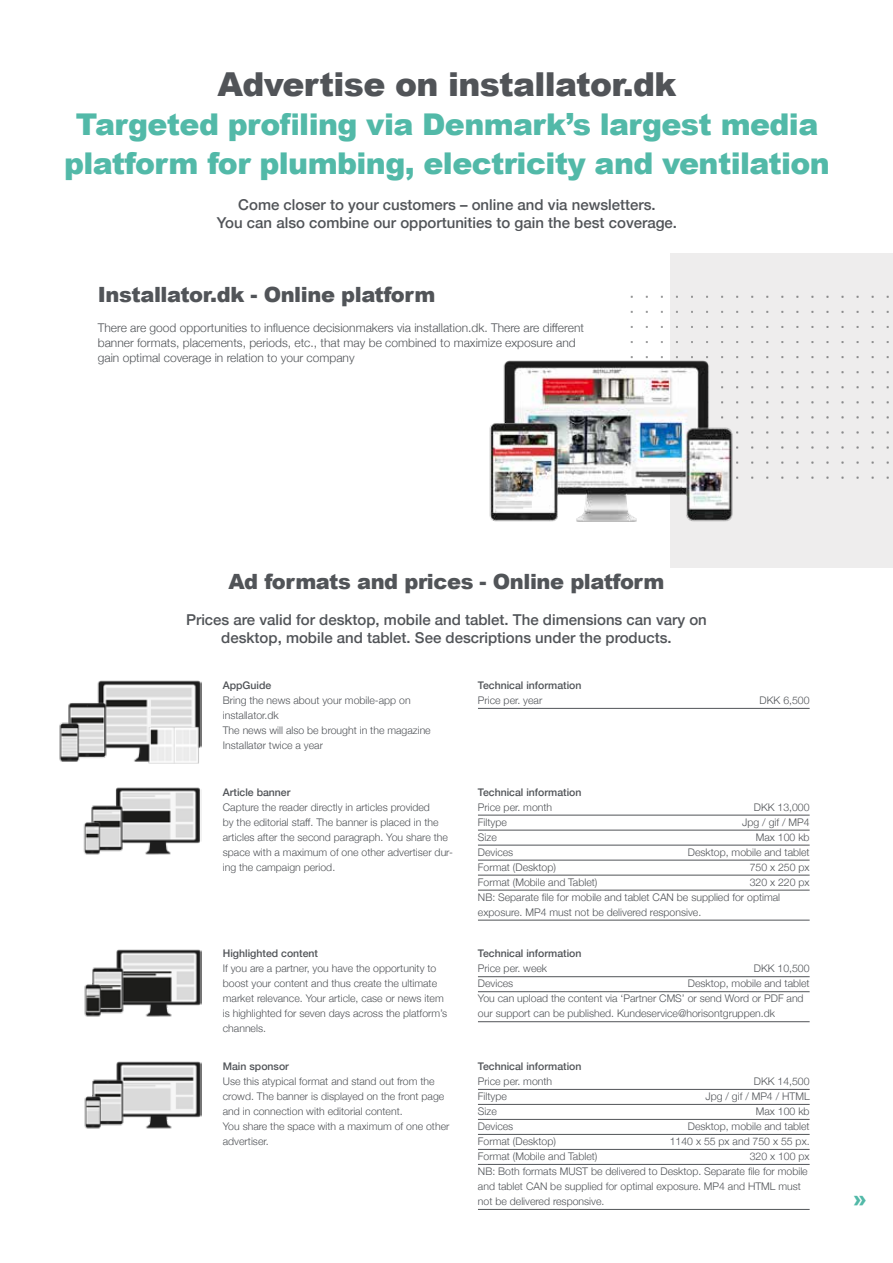
<style>
.page{position:relative;width:893px;height:1263px;background:#fff}
.page>*{position:absolute;margin:0;border:0;box-sizing:border-box;transform-origin:0 0}
.t1{font:900 33px "Arial";letter-spacing:-.02em;color:#515458}
.t2{font:900 30px/39px "Arial";letter-spacing:-.02em;color:#52b9a8;text-align:center}
.t3{font:900 21px "Arial";letter-spacing:-.02em;color:#515458}
.t4{font:900 21px "Arial";color:#52b9a8}
.t5{font:500 15px/18px "Helvetica Neue";color:#515458;text-align:center}
.t6{font:300 12px/15px "Helvetica Neue";color:#515458}
.t7{font:300 10.5px/15px "Helvetica Neue";color:#515458}
.t8{font:500 10.5px "Helvetica Neue";color:#515458}
</style>
<div class="page">
<div style="left:671px;top:253px;width:222px;height:315px;background:#eeeded"></div>
<img style="left:630px;top:286px;width:259px;height:193px">
<img style="left:489px;top:358px;width:260px;height:167px">
<img style="left:83px;top:787px;width:119px;height:68px">
<img style="left:59px;top:680px;width:143px;height:84px">
<img style="left:84px;top:949px;width:118px;height:68px">
<hr style="left:478px;top:815px;width:332px;height:1px;background:#515458">
<hr style="left:478px;top:830px;width:332px;height:1px;background:#515458">
<hr style="left:478px;top:845px;width:332px;height:1px;background:#515458">
<hr style="left:478px;top:860px;width:332px;height:1px;background:#515458">
<hr style="left:478px;top:875px;width:332px;height:1px;background:#515458">
<hr style="left:478px;top:890px;width:332px;height:1px;background:#515458">
<hr style="left:478px;top:920px;width:332px;height:1px;background:#515458">
<hr style="left:478px;top:708px;width:332px;height:1px;background:#515458">
<hr style="left:478px;top:976px;width:332px;height:1px;background:#515458">
<hr style="left:478px;top:991px;width:332px;height:1px;background:#515458">
<hr style="left:478px;top:1021px;width:332px;height:1px;background:#515458">
<img style="left:84px;top:1061px;width:118px;height:68px">
<hr style="left:478px;top:1089px;width:332px;height:1px;background:#515458">
<hr style="left:478px;top:1104px;width:332px;height:1px;background:#515458">
<hr style="left:478px;top:1119px;width:332px;height:1px;background:#515458">
<hr style="left:478px;top:1134px;width:332px;height:1px;background:#515458">
<hr style="left:478px;top:1149px;width:332px;height:1px;background:#515458">
<hr style="left:478px;top:1164px;width:332px;height:1px;background:#515458">
<hr style="left:478px;top:1209px;width:332px;height:1px;background:#515458">
<h1 class="t1" style="left:218px;top:60px;width:460px">Advertise on installator.dk</h1>
<h2 class="t2" style="left:64px;top:104px;width:767px">Targeted profiling via Denmark’s largest media platform for plumbing, electricity and ventilation</h2>
<h3 class="t5" style="left:217px;top:194px;width:462px">Come closer to your customers – online and via newsletters.<br>You can also combine our opportunities to gain the best coverage.</h3>
<h3 class="t3" style="left:98px;top:279px;width:339px">Installator.dk - Online platform</h3>
<p class="t6" style="left:98px;top:319px;width:488px">There are good opportunities to influence decisionmakers via installation.dk. There are different banner formats, placements, periods, etc., that may be combined to maximize exposure and gain optimal coverage in relation to your company</p>
<h3 class="t3" style="left:228px;top:566px;width:438px">Ad formats and prices - Online platform</h3>
<h3 class="t5" style="left:186px;top:610px;width:522px">Prices are valid for desktop, mobile and tablet. The dimensions can vary on desktop, mobile and tablet. See descriptions under the products.</h3>
<p class="t8" style="left:223px;top:677px;width:50px">AppGuide</p>
<p class="t7" style="left:223px;top:692px;width:209px">Bring the news about your mobile-app on installator.dk<br>The news will also be brought in the magazine<br>Installatør twice a year</p>
<p class="t8" style="left:223px;top:783px;width:69px">Article banner</p>
<p class="t7" style="left:223px;top:799px;width:232px">Capture the reader directly in articles provided<br>by the editorial staff. The banner is placed in the articles after the second paragraph. You share the space with a maximum of one other advertiser dur&shy;ing the campaign period.</p>
<p class="t8" style="left:223px;top:945px;width:97px">Highlighted content</p>
<p class="t7" style="left:223px;top:960px;width:226px">If you are a partner, you have the opportunity to boost your content and thus create the ultimate market relevance. Your article, case or news item is highlighted for seven days across the platform’s channels.</p>
<p class="t8" style="left:223px;top:1058px;width:68px">Main sponsor</p>
<p class="t7" style="left:223px;top:1073px;width:228px">Use this atypical format and stand out from the crowd. The banner is displayed on the front page and in connection with editorial content.<br>You share the space with a maximum of one other advertiser.</p>
<p class="t8" style="left:478px;top:677px;width:105px">Technical information</p>
<p class="t7" style="left:478px;top:692px;width:66px">Price per. year</p>
<p class="t7" style="left:760px;top:692px;width:51px">DKK 6,500</p>
<p class="t8" style="left:478px;top:783px;width:105px">Technical information</p>
<p class="t7" style="left:478px;top:799px;width:76px">Price per. month</p>
<p class="t7" style="left:754px;top:799px;width:57px">DKK 13,000</p>
<p class="t7" style="left:478px;top:814px;width:30px">Filtype</p>
<p class="t7" style="left:742px;top:814px;width:69px">Jpg / gif / MP4</p>
<p class="t7" style="left:478px;top:829px;width:20px">Size</p>
<p class="t7" style="left:756px;top:829px;width:55px">Max 100 kb</p>
<p class="t7" style="left:478px;top:844px;width:37px">Devices</p>
<p class="t7" style="left:688px;top:844px;width:123px">Desktop, mobile and tablet</p>
<p class="t7" style="left:478px;top:859px;width:79px">Format (Desktop)</p>
<p class="t7" style="left:750px;top:859px;width:61px">750 x 250 px</p>
<p class="t7" style="left:478px;top:874px;width:121px">Format (Mobile and Tablet)</p>
<p class="t7" style="left:478px;top:874px;width:333px;text-indent:272px">320 x 220 px<br>NB: Separate file for mobile and tablet CAN be supplied for optimal exposure. MP4 must not be delivered responsive.</p>
<p class="t8" style="left:478px;top:945px;width:105px">Technical information</p>
<p class="t7" style="left:478px;top:960px;width:71px">Price per. week</p>
<p class="t7" style="left:754px;top:960px;width:57px">DKK 10,500</p>
<p class="t7" style="left:478px;top:975px;width:37px">Devices</p>
<p class="t7" style="left:478px;top:975px;width:333px;text-indent:210px">Desktop, mobile and tablet<br>You can upload the content via ‘Partner CMS’ or send Word or PDF and our support can be published. Kundeservice@horisontgruppen.dk</p>
<p class="t8" style="left:478px;top:1058px;width:105px">Technical information</p>
<p class="t7" style="left:478px;top:1073px;width:76px">Price per. month</p>
<p class="t7" style="left:754px;top:1073px;width:57px">DKK 14,500</p>
<p class="t7" style="left:478px;top:1088px;width:30px">Filtype</p>
<p class="t7" style="left:705px;top:1088px;width:106px">Jpg / gif / MP4 / HTML</p>
<p class="t7" style="left:478px;top:1103px;width:20px">Size</p>
<p class="t7" style="left:756px;top:1103px;width:55px">Max 100 kb</p>
<p class="t7" style="left:478px;top:1118px;width:37px">Devices</p>
<p class="t7" style="left:688px;top:1118px;width:123px">Desktop, mobile and tablet</p>
<p class="t7" style="left:478px;top:1133px;width:79px">Format (Desktop)</p>
<p class="t7" style="left:670px;top:1133px;width:141px">1140 x 55 px and 750 x 55 px.</p>
<p class="t7" style="left:478px;top:1148px;width:121px">Format (Mobile and Tablet)</p>
<p class="t7" style="left:478px;top:1148px;width:333px;text-indent:272px">320 x 100 px NB: Both formats MUST be delivered to Desktop. Separate file for mobile and tablet CAN be supplied for optimal exposure. MP4 and HTML must not be delivered responsive.</p>
<h3 class="t4" style="left:853px;top:1183px;width:16px">»</h3>
</div>
